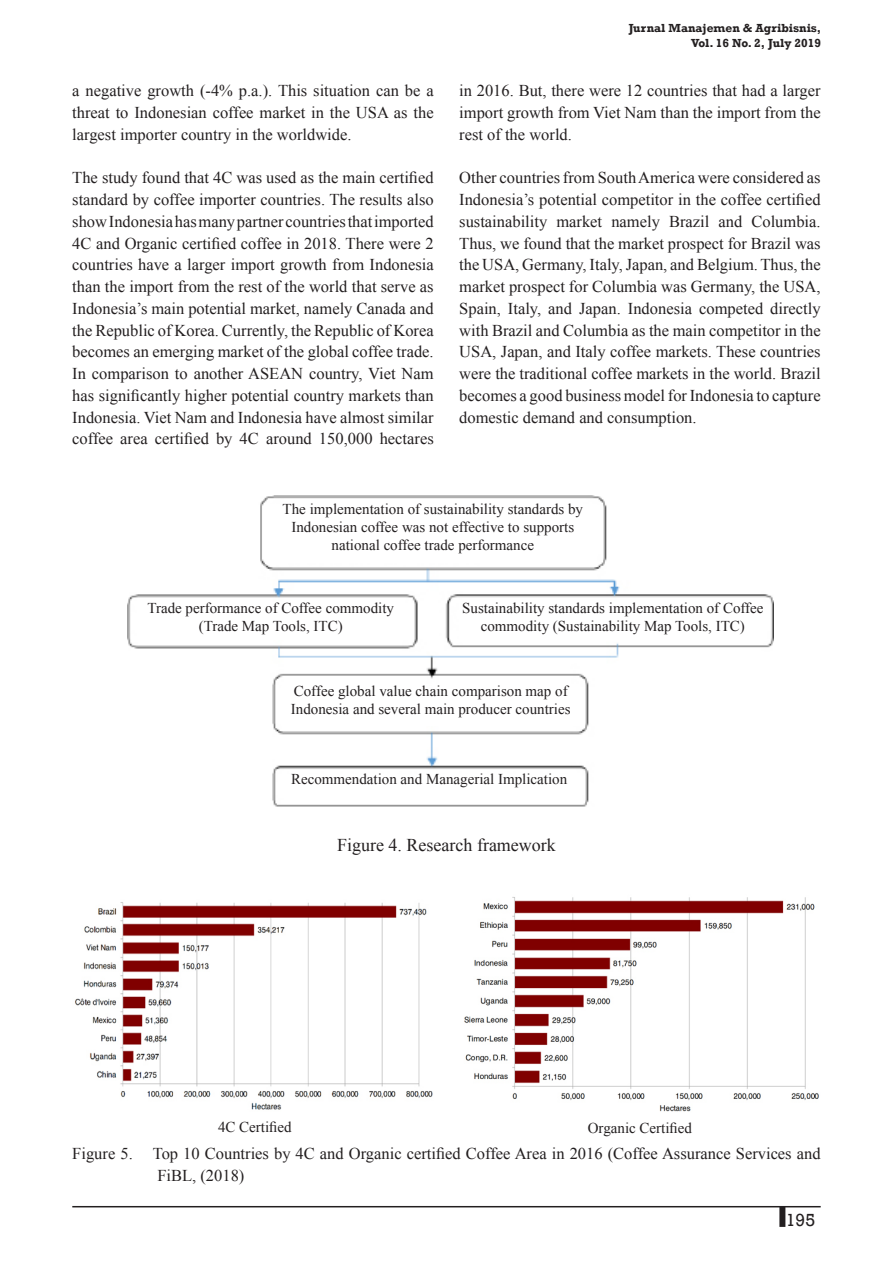
<style>
.page{position:relative;width:893px;height:1263px;background:#fff}
.page>*{position:absolute;margin:0;border:0;box-sizing:border-box;transform-origin:0 0}
.t1{font:18px "Times New Roman";color:#231f20}
.t2{font:18px "Rockwell";color:#231f20}
.t3{font:16.5px/21.8px "Times New Roman";color:#231f20;text-align:justify}
.t4{font:15px/18px "Times New Roman";color:#231f20;text-align:center}
.t5{font:700 12px/15px "Rockwell";color:#231f20;text-align:right}
</style>
<div class="page">
<hr style="left:72px;top:1206px;width:749px;height:1px;background:#231f20">
<div style="left:779px;top:1207px;width:6px;height:20px;background:#231f20"></div>
<img style="left:75px;top:902px;width:358px;height:208px">
<img style="left:464px;top:897px;width:355px;height:215px">
<img style="left:127px;top:496px;width:647px;height:311px">
<div style="left:269px;top:504px;width:327px;height:59px;background:#fff"></div>
<div style="left:137px;top:602px;width:267px;height:38px;background:#fff"></div>
<div style="left:459px;top:602px;width:307px;height:39px;background:#fff"></div>
<div style="left:282px;top:686px;width:298px;height:40px;background:#fff"></div>
<div style="left:278px;top:774px;width:302px;height:23px;background:#fff"></div>
<p class="t3" style="left:72px;top:80px;width:363px">a negative growth (-4% p.a.). This situation can be a threat to Indonesian coffee market in the USA as the largest importer country in the worldwide.</p>
<p class="t3" style="left:72px;top:167px;width:363px">The study found that 4C was used as the main certified standard by coffee importer countries. The results also show Indonesia has many partner countries that imported 4C and Organic certified coffee in 2018. There were 2 countries have a larger import growth from Indonesia than the import from the rest of the world that serve as Indonesia’s main potential market, namely Canada and the Republic of Korea. Currently, the Republic of Korea becomes an emerging market of the global coffee trade.<br>In comparison to another ASEAN country, Viet Nam has significantly higher potential country markets than Indonesia. Viet Nam and Indonesia have almost similar coffee area certified by 4C around 150,000 hectares</p>
<p class="t5" style="left:629px;top:20px;width:194px">Jurnal Manajemen &amp; Agribisnis,<br>Vol. 16 No. 2, July 2019</p>
<p class="t3" style="left:459px;top:80px;width:363px">in 2016. But, there were 12 countries that had a larger import growth from Viet Nam than the import from the rest of the world.</p>
<p class="t3" style="left:459px;top:167px;width:363px">Other countries from South America were considered as Indonesia’s potential competitor in the coffee certified sustainability market namely Brazil and Columbia.<br>Thus, we found that the market prospect for Brazil was the USA, Germany, Italy, Japan, and Belgium. Thus, the market prospect for Columbia was Germany, the USA, Spain, Italy, and Japan. Indonesia competed directly with Brazil and Columbia as the main competitor in the USA, Japan, and Italy coffee markets. These countries were the traditional coffee markets in the world. Brazil becomes a good business model for Indonesia to capture domestic demand and consumption.</p>
<p class="t4" style="left:283px;top:500px;width:302px">The implementation of sustainability standards by<br>Indonesian coffee was not effective to supports national coffee trade performance</p>
<p class="t4" style="left:147px;top:599px;width:248px">Trade performance of Coffee commodity (Trade Map Tools, ITC)</p>
<p class="t4" style="left:462px;top:599px;width:303px">Sustainability standards implementation of Coffee commodity (Sustainability Map Tools, ITC)</p>
<p class="t4" style="left:291px;top:682px;width:281px;text-align:left">Coffee global value chain comparison map of<br>Indonesia and several main producer countries</p>
<p class="t4" style="left:291px;top:770px;width:278px">Recommendation and Managerial Implication</p>
<p class="t1" style="left:337px;top:833px;width:220px">Figure 4. Research framework</p>
<p class="t4" style="left:218px;top:1118px;width:75px">4C Certified</p>
<p class="t4" style="left:588px;top:1119px;width:106px">Organic Certified</p>
<p class="t3" style="left:157px;top:1143px;width:665px;text-indent:-85px">Figure 5. Top 10 Countries by 4C and Organic certified Coffee Area in 2016 (Coffee Assurance Services and<br>FiBL, (2018)</p>
<p class="t2" style="left:786px;top:1209px;width:31px">195</p>
</div>
